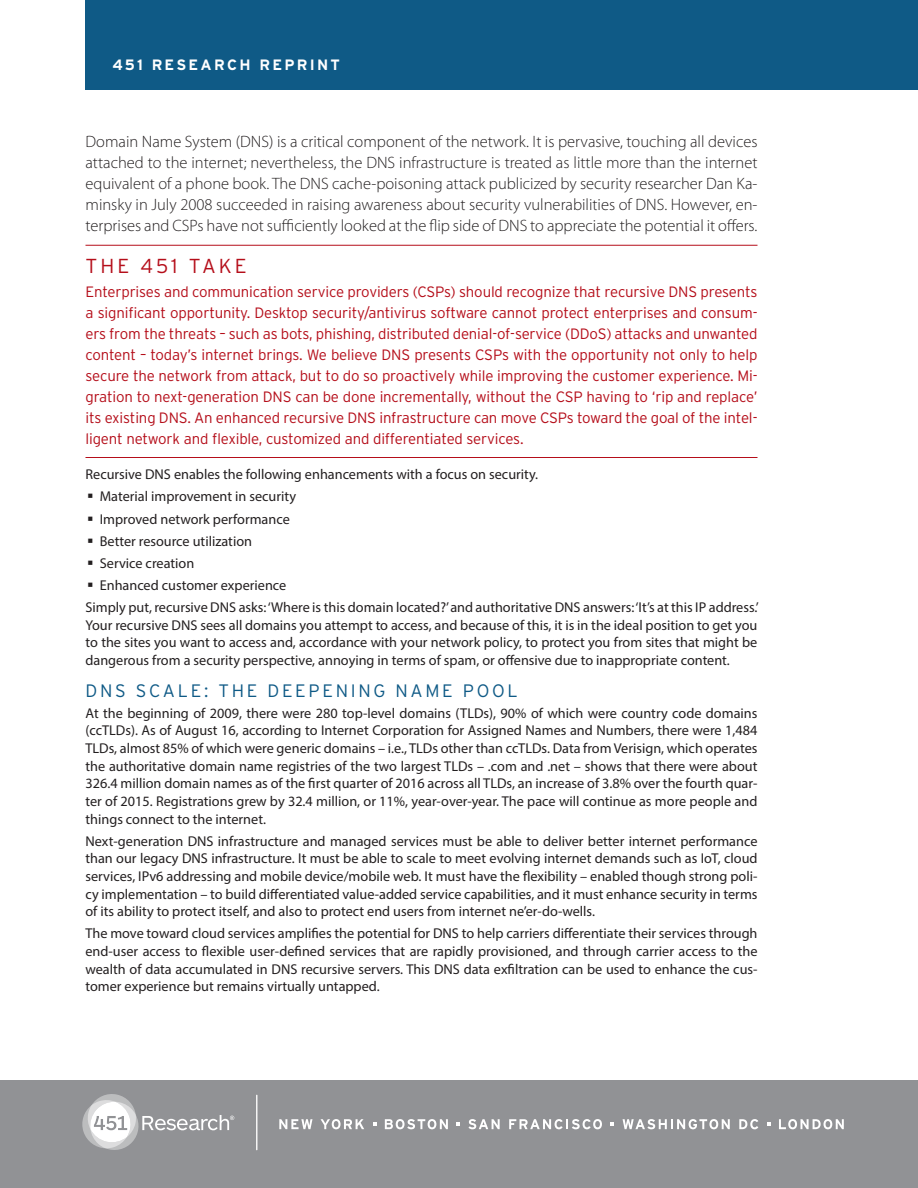
<style>
.page{position:relative;width:918px;height:1188px;background:#fff}
.page>*{position:absolute;margin:0;border:0;box-sizing:border-box;transform-origin:0 0}
._451_Take_Header{font:300 20.25px "Interstate";letter-spacing:.15em;color:#b50e1a}
.Hed_30_Shorter{font:300 18px "Interstate";letter-spacing:.15em;color:#0f5a86}
.Intro_Body{font:300 16.5px/21px "Myriad Pro";color:#231f20;text-align:justify}
._451_Take_Body{font:300 15px/21px "Interstate";letter-spacing:-.01em;color:#b50e1a;text-align:justify}
.Header{font:700 15px "Interstate";letter-spacing:.15em;color:#fff}
.Myriad_Body{font:14.25px/17.7px "Myriad Pro";color:#231f20;text-align:justify}
</style>
<div class="page">
<hr style="left:86px;top:245px;width:672px;height:1px;background:#b50e1a">
<hr style="left:86px;top:457px;width:672px;height:1px;background:#b50e1a">
<div style="left:0;top:1080px;width:918px;height:108px;background:#919295"></div>
<hr style="left:256px;top:1095px;width:1px;height:55px;background:#fff">
<svg style="left:82px;top:1094px;width:152px;height:56px"></svg>
<svg style="left:279px;top:1119px;width:34px;height:10px"></svg>
<svg style="left:321px;top:1119px;width:43px;height:10px"></svg>
<svg style="left:385px;top:1119px;width:63px;height:10px"></svg>
<svg style="left:468px;top:1119px;width:32px;height:10px"></svg>
<svg style="left:509px;top:1119px;width:93px;height:10px"></svg>
<svg style="left:623px;top:1119px;width:107px;height:10px"></svg>
<svg style="left:739px;top:1119px;width:19px;height:10px"></svg>
<svg style="left:779px;top:1119px;width:65px;height:10px"></svg>
<svg style="left:373px;top:1122px;width:3px;height:4px"></svg>
<svg style="left:456px;top:1122px;width:4px;height:4px"></svg>
<svg style="left:611px;top:1122px;width:3px;height:4px"></svg>
<svg style="left:767px;top:1122px;width:3px;height:4px"></svg>
<div style="left:86px;top:0;width:832px;height:90px;background:#0f5a86"></div>
<p class="Header" style="left:112px;top:55px;width:229px">451 RESEARCH REPRINT</p>
<p class="Intro_Body" style="left:86px;top:131px;width:674px">Domain Name System (DNS) is a critical component of the network. It is pervasive, touching all devices attached to the internet; nevertheless, the DNS infrastructure is treated as little more than the internet equivalent of a phone book. The DNS cache-poisoning attack publicized by security researcher Dan Ka&shy;minsky in July 2008 succeeded in raising awareness about security vulnerabilities of DNS. However, en&shy;terprises and CSPs have not sufficiently looked at the flip side of DNS to appreciate the potential it offers.</p>
<p class="_451_Take_Header" style="left:86px;top:253px;width:163px">THE 451 TAKE</p>
<p class="_451_Take_Body" style="left:86px;top:281px;width:674px">Enterprises and communication service providers (CSPs) should recognize that recursive DNS presents a significant opportunity. Desktop security/antivirus software cannot protect enterprises and consum&shy;ers from the threats – such as bots, phishing, distributed denial-of-service (DDoS) attacks and unwanted content – today’s internet brings. We believe DNS presents CSPs with the opportunity not only to help secure the network from attack, but to do so proactively while improving the customer experience. Mi&shy;gration to next-generation DNS can be done incrementally, without the CSP having to ‘rip and replace’ its existing DNS. An enhanced recursive DNS infrastructure can move CSPs toward the goal of the intel&shy;ligent network and flexible, customized and differentiated services.</p>
<p class="Myriad_Body" style="left:86px;top:465px;width:454px">Recursive DNS enables the following enhancements with a focus on security.</p>
<p class="Myriad_Body" style="left:100px;top:488px;width:198px">Material improvement in security</p>
<p class="Myriad_Body" style="left:100px;top:510px;width:192px">Improved network performance</p>
<p class="Myriad_Body" style="left:100px;top:532px;width:154px">Better resource utilization</p>
<p class="Myriad_Body" style="left:100px;top:554px;width:96px">Service creation</p>
<p class="Myriad_Body" style="left:100px;top:576px;width:188px">Enhanced customer experience</p>
<p class="Myriad_Body" style="left:86px;top:598px;width:675px">Simply put, recursive DNS asks: ‘Where is this domain located?’ and authoritative DNS answers: ‘It’s at this IP address.’ Your recursive DNS sees all domains you attempt to access, and because of this, it is in the ideal position to get you to the sites you want to access and, accordance with your network policy, to protect you from sites that might be dangerous from a security perspective, annoying in terms of spam, or offensive due to inappropriate content.</p>
<p class="Hed_30_Shorter" style="left:86px;top:680px;width:434px">DNS SCALE: THE DEEPENING NAME POOL</p>
<p class="Myriad_Body" style="left:86px;top:704px;width:674px">At the beginning of 2009, there were 280 top-level domains (TLDs), 90% of which were country code domains (ccTLDs). As of August 16, according to Internet Corporation for Assigned Names and Numbers, there were 1,484<br>TLDs, almost 85% of which were generic domains – i.e., TLDs other than ccTLDs. Data from Verisign, which operates the authoritative domain name registries of the two largest TLDs – .com and .net – shows that there were about 326.4 million domain names as of the first quarter of 2016 across all TLDs, an increase of 3.8% over the fourth quar&shy;ter of 2015. Registrations grew by 32.4 million, or 11%, year-over-year. The pace will continue as more people and things connect to the internet.</p>
<p class="Myriad_Body" style="left:86px;top:832px;width:674px">Next-generation DNS infrastructure and managed services must be able to deliver better internet performance than our legacy DNS infrastructure. It must be able to scale to meet evolving internet demands such as IoT, cloud services, IPv6 addressing and mobile device/mobile web. It must have the flexibility – enabled though strong poli&shy;cy implementation – to build differentiated value-added service capabilities, and it must enhance security in terms of its ability to protect itself, and also to protect end users from internet ne’er-do-wells.</p>
<p class="Myriad_Body" style="left:86px;top:924px;width:674px">The move toward cloud services amplifies the potential for DNS to help carriers differentiate their services through end-user access to flexible user-defined services that are rapidly provisioned, and through carrier access to the wealth of data accumulated in DNS recursive servers. This DNS data exfiltration can be used to enhance the cus&shy;tomer experience but remains virtually untapped.</p>
</div>
